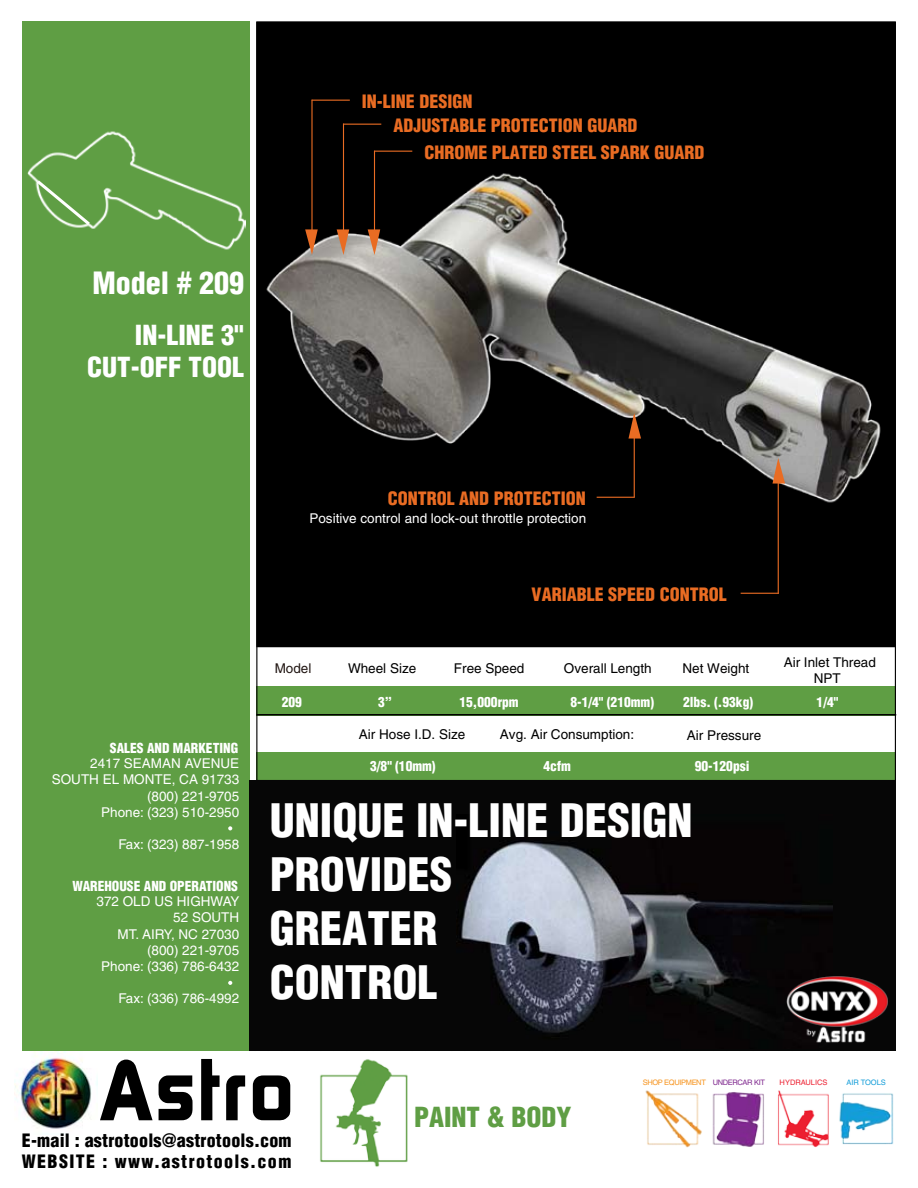
<style>
.page{position:relative;width:918px;height:1188px;background:#fff}
.page>*{position:absolute;margin:0;border:0;box-sizing:border-box;transform-origin:0 0}
.t1{font:900 condensed 45px/54px "Helvetica";color:#fff}
.t2{font:900 condensed 34.5px "Helvetica";color:#fff}
.t3{font:900 condensed 30px "Helvetica";color:#fff}
.t4{font:900 condensed 27px/32.4px "Helvetica";color:#fff;text-align:right}
.t5{font:900 condensed 27px "Helvetica";color:#5f9e44}
.t6{font:900 condensed 18px/27px "Helvetica";color:#e96c23}
.t7{font:900 condensed 18px/21.6px "Helvetica";letter-spacing:.015em;color:#000}
.t8{font:13.5px/16.2px "Helvetica";color:#fff;text-align:right}
.t9{font:900 condensed 13.5px "Helvetica";color:#fff}
.t10{font:13.5px/16.2px "Helvetica";color:#000;text-align:center}
.t11{font:13.5px "Helvetica";color:#010101}
.t12{font:13.5px "Helvetica";color:#020100}
.t13{font:13.5px "Helvetica";color:#231815}
.t14{font:7.5px "Helvetica";letter-spacing:-.05em;color:#f79520}
.t15{font:7.5px "Helvetica";color:#ed2031}
.t16{font:7.5px "Helvetica";color:#149ed9}
.s1{color:#812b90}
</style>
<div class="page">
<div style="left:22px;top:21px;width:228px;height:1030px;background:#5f9e44"></div>
<div style="left:257px;top:752px;width:639px;height:29px;background:#5f9e44"></div>
<div style="left:257px;top:686px;width:639px;height:30px;background:#5f9e44"></div>
<div style="left:256px;top:21px;width:640px;height:626px;background:#000;border:2px solid #000"></div>
<img style="left:14px;top:1051px;width:84px;height:78px">
<svg style="left:100px;top:1060px;width:53px;height:60px"></svg>
<svg style="left:159px;top:1075px;width:34px;height:45px"></svg>
<svg style="left:201px;top:1059px;width:19px;height:61px"></svg>
<svg style="left:226px;top:1075px;width:19px;height:45px"></svg>
<svg style="left:253px;top:1075px;width:37px;height:45px"></svg>
<img style="left:843px;top:1093px;width:51px;height:52px">
<img style="left:790px;top:1093px;width:53px;height:54px">
<img style="left:320px;top:1059px;width:88px;height:108px">
<img style="left:716px;top:1090px;width:74px;height:57px">
<img style="left:645px;top:1090px;width:71px;height:58px">
<svg style="left:228px;top:826px;width:4px;height:4px"></svg>
<svg style="left:228px;top:981px;width:4px;height:4px"></svg>
<div style="left:250px;top:780px;width:646px;height:271px;background:#060606"></div>
<img style="left:28px;top:131px;width:217px;height:119px">
<img style="left:461px;top:841px;width:371px;height:192px">
<img style="left:266px;top:154px;width:615px;height:370px">
<svg style="left:305px;top:229px;width:13px;height:26px"></svg>
<hr style="left:311px;top:100px;width:2px;height:140px;background:#e96c23">
<hr style="left:312px;top:100px;width:38px;height:1px;background:#e96c23">
<svg style="left:337px;top:229px;width:12px;height:26px"></svg>
<hr style="left:343px;top:124px;width:1px;height:116px;background:#e96c23">
<hr style="left:343px;top:124px;width:38px;height:1px;background:#e96c23">
<svg style="left:368px;top:229px;width:12px;height:26px"></svg>
<hr style="left:374px;top:151px;width:1px;height:89px;background:#e96c23">
<hr style="left:374px;top:151px;width:38px;height:1px;background:#e96c23">
<svg style="left:628px;top:413px;width:13px;height:26px"></svg>
<hr style="left:634px;top:415px;width:1px;height:82px;background:#e96c23">
<hr style="left:597px;top:497px;width:38px;height:1px;background:#e96c23">
<svg style="left:772px;top:458px;width:13px;height:26px"></svg>
<hr style="left:778px;top:475px;width:1px;height:119px;background:#e96c23">
<hr style="left:741px;top:593px;width:38px;height:1px;background:#e96c23">
<hr style="left:256px;top:714px;width:640px;height:2px;background:#000">
<img style="left:785px;top:975px;width:103px;height:68px">
<svg style="left:34px;top:177px;width:59px;height:51px"></svg>
<h3 class="t6" style="left:362px;top:88px;width:112px">IN-LINE DESIGN</h3>
<h3 class="t3" style="left:93px;top:264px;width:153px">Model # 209</h3>
<h3 class="t4" style="left:87px;top:319px;width:158px">IN-LINE 3"<br>CUT-OFF TOOL</h3>
<h3 class="t6" style="left:424px;top:112px;width:282px;text-indent:-31px">ADJUSTABLE PROTECTION GUARD<br>CHROME PLATED STEEL SPARK GUARD</h3>
<h3 class="t6" style="left:388px;top:485px;width:200px">CONTROL AND PROTECTION</h3>
<p class="t8" style="left:309px;top:510px;width:278px">Positive control and lock-out throttle protection</p>
<h3 class="t6" style="left:532px;top:581px;width:197px">VARIABLE SPEED CONTROL</h3>
<p class="t9" style="left:110px;top:739px;width:130px">SALES AND MARKETING</p>
<p class="t8" style="left:52px;top:755px;width:189px">2417 SEAMAN AVENUE<br>SOUTH EL MONTE, CA 91733 (800) 221-9705<br>Phone: (323) 510-2950</p>
<p class="t8" style="left:118px;top:836px;width:122px">Fax: (323) 887-1958</p>
<p class="t9" style="left:72px;top:877px;width:167px">WAREHOUSE AND OPERATIONS</p>
<p class="t8" style="left:97px;top:893px;width:144px">372 OLD US HIGHWAY<br>52 SOUTH<br>MT. AIRY, NC 27030 (800) 221-9705<br>Phone: (336) 786-6432</p>
<p class="t8" style="left:118px;top:991px;width:122px">Fax: (336) 786-4992</p>
<p class="t13" style="left:275px;top:661px;width:38px">Model</p>
<p class="t9" style="left:282px;top:694px;width:22px">209</p>
<p class="t11" style="left:348px;top:661px;width:70px">Wheel Size</p>
<p class="t9" style="left:378px;top:694px;width:15px">3”</p>
<p class="t10" style="left:784px;top:654px;width:94px">Air Inlet Thread<br>NPT</p>
<p class="t10" style="left:454px;top:660px;width:72px">Free Speed</p>
<p class="t9" style="left:459px;top:694px;width:61px">15,000rpm</p>
<p class="t9" style="left:570px;top:694px;width:85px">8-1/4" (210mm)</p>
<p class="t10" style="left:564px;top:660px;width:89px">Overall Length</p>
<p class="t12" style="left:683px;top:661px;width:68px">Net Weight</p>
<p class="t9" style="left:683px;top:694px;width:72px">2lbs. (.93kg)</p>
<p class="t9" style="left:817px;top:694px;width:23px">1/4"</p>
<p class="t10" style="left:359px;top:726px;width:108px">Air Hose I.D. Size</p>
<p class="t9" style="left:370px;top:757px;width:67px">3/8" (10mm)</p>
<p class="t10" style="left:500px;top:726px;width:136px">Avg. Air Consumption:</p>
<p class="t10" style="left:687px;top:727px;width:76px">Air Pressure</p>
<p class="t9" style="left:543px;top:757px;width:29px">4cfm</p>
<p class="t9" style="left:695px;top:757px;width:56px">90-120psi</p>
<h2 class="t2" style="left:260px;top:789px;width:21px">R</h2>
<h1 class="t1" style="left:270px;top:793px;width:424px">UNIQUE IN-LINE DESIGN<br>PROVIDES<br>GREATER<br>CONTROL</h1>
<h3 class="t5" style="left:414px;top:1100px;width:159px">PAINT &amp; BODY</h3>
<p class="t14" style="left:643px;top:1078px;width:124px">SHOP EQUIPMENT <span class="s1">UNDERCAR KIT</span></p>
<p class="t15" style="left:780px;top:1078px;width:49px">HYDRAULICS</p>
<p class="t16" style="left:847px;top:1078px;width:41px">AIR TOOLS</p>
<h3 class="t7" style="left:22px;top:1129px;width:271px">E-mail : astrotools@astrotools.com<br>WEBSITE : www.astrotools.com</h3>
</div>
